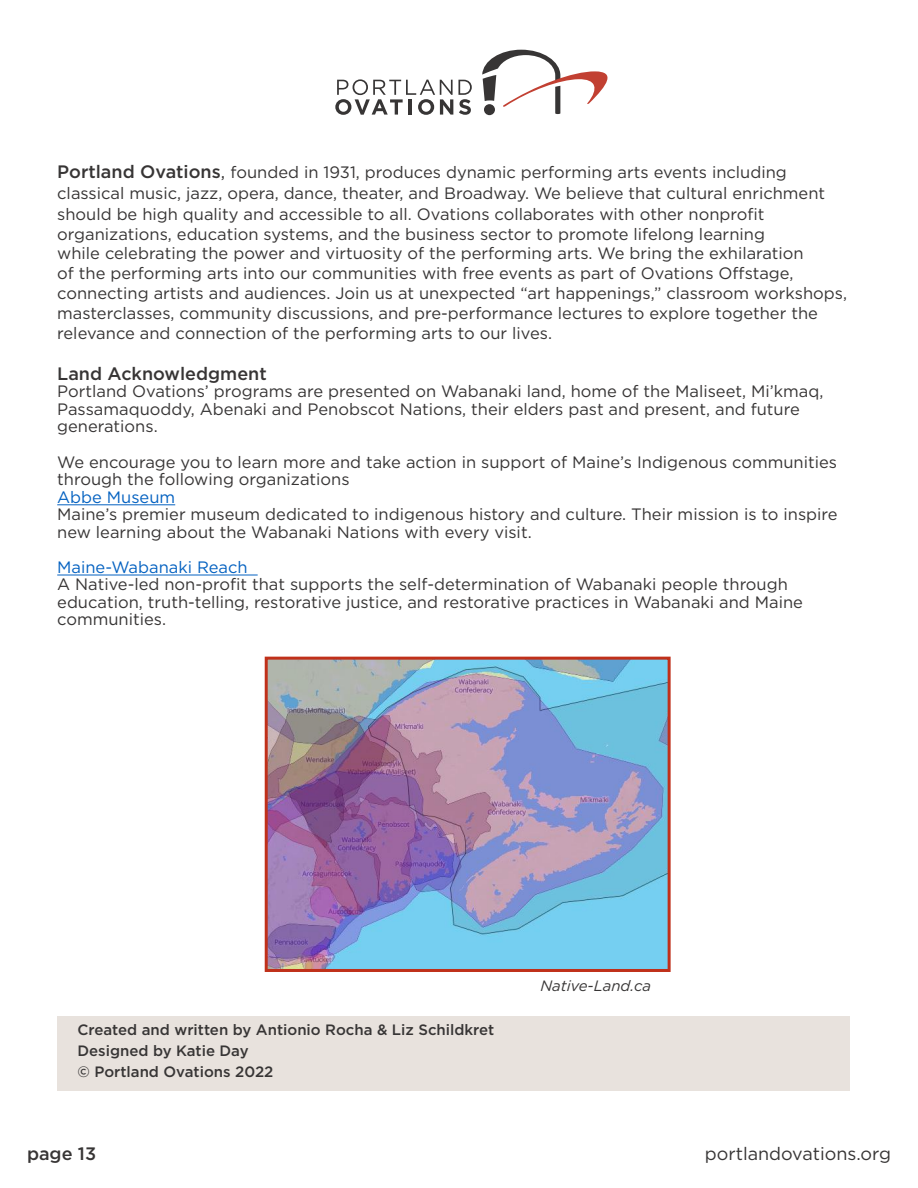
<style>
.page{position:relative;width:918px;height:1188px;background:#fff}
.page>*{position:absolute;margin:0;border:0;box-sizing:border-box;transform-origin:0 0}
.t1{font:500 18px "Gotham";color:#373535}
.t2{font:18px "Gotham";color:#373535}
.t3{font:16.5px/20.1px "Gotham";color:#373535}
.t4{font:16.5px "Gotham";color:#0562c1}
.t5{font:500 15px/21px "Gotham";color:#373535}
.t6{font:italic 15px "Gotham";color:#373535}
.s1{font-weight:500;font-size:18px}
.s2{font-size:18px}
</style>
<div class="page">
<svg style="left:482px;top:50px;width:126px;height:64px"></svg>
<svg style="left:335px;top:79px;width:137px;height:36px"></svg>
<div style="left:57px;top:1016px;width:793px;height:75px;background:#e8e2dd"></div>
<img style="left:269px;top:661px;width:398px;height:307px">
<div style="left:265px;top:657px;width:406px;height:315px;border:3px solid #c0301a"></div>
<hr style="left:57px;top:505px;width:118px;height:1px;background:#0562c1">
<hr style="left:57px;top:575px;width:201px;height:1px;background:#0562c1">
<p class="t3" style="left:57px;top:162px;width:791px"><span class="s1">Portland Ovations</span><span class="s2">,</span> founded in 1931, produces dynamic performing arts events including classical music, jazz, opera, dance, theater, and Broadway. We believe that cultural enrichment should be high quality and accessible to all. Ovations collaborates with other nonprofit organizations, education systems, and the business sector to promote lifelong learning<br>while celebrating the power and virtuosity of the performing arts. We bring the exhilaration<br>of the performing arts into our communities with free events as part of Ovations Offstage, connecting artists and audiences. Join us at unexpected “art happenings,” classroom workshops, masterclasses, community discussions, and pre-performance lectures to explore together the relevance and connection of the performing arts to our lives.</p>
<p class="t1" style="left:57px;top:363px;width:211px">Land Acknowledgment</p>
<p class="t3" style="left:57px;top:382px;width:768px;line-height:17.5px">Portland Ovations’ programs are presented on Wabanaki land, home of the Maliseet, Mi’kmaq,<br>Passamaquoddy, Abenaki and Penobscot Nations, their elders past and present, and future generations.</p>
<p class="t3" style="left:57px;top:453px;width:781px;line-height:17.5px">We encourage you to learn more and take action in support of Maine’s Indigenous communities through the following organizations</p>
<p class="t4" style="left:57px;top:488px;width:119px">Abbe Museum</p>
<p class="t3" style="left:57px;top:505px;width:782px;line-height:17.5px">Maine’s premier museum dedicated to indigenous history and culture. Their mission is to inspire new learning about the Wabanaki Nations with every visit.</p>
<p class="t4" style="left:57px;top:558px;width:192px">Maine-Wabanaki Reach</p>
<p class="t3" style="left:57px;top:575px;width:747px;line-height:17.5px">A Native-led non-profit that supports the self-determination of Wabanaki people through education, truth-telling, restorative justice, and restorative practices in Wabanaki and Maine communities.</p>
<p class="t5" style="left:77px;top:1019px;width:418px">Created and written by Antionio Rocha &amp; Liz Schildkret<br>Designed by Katie Day<br>© Portland Ovations 2022</p>
<p class="t6" style="left:540px;top:978px;width:112px">Native-Land.ca</p>
<p class="t1" style="left:27px;top:1143px;width:71px">page 13</p>
<p class="t2" style="left:705px;top:1144px;width:188px">portlandovations.org</p>
</div>
